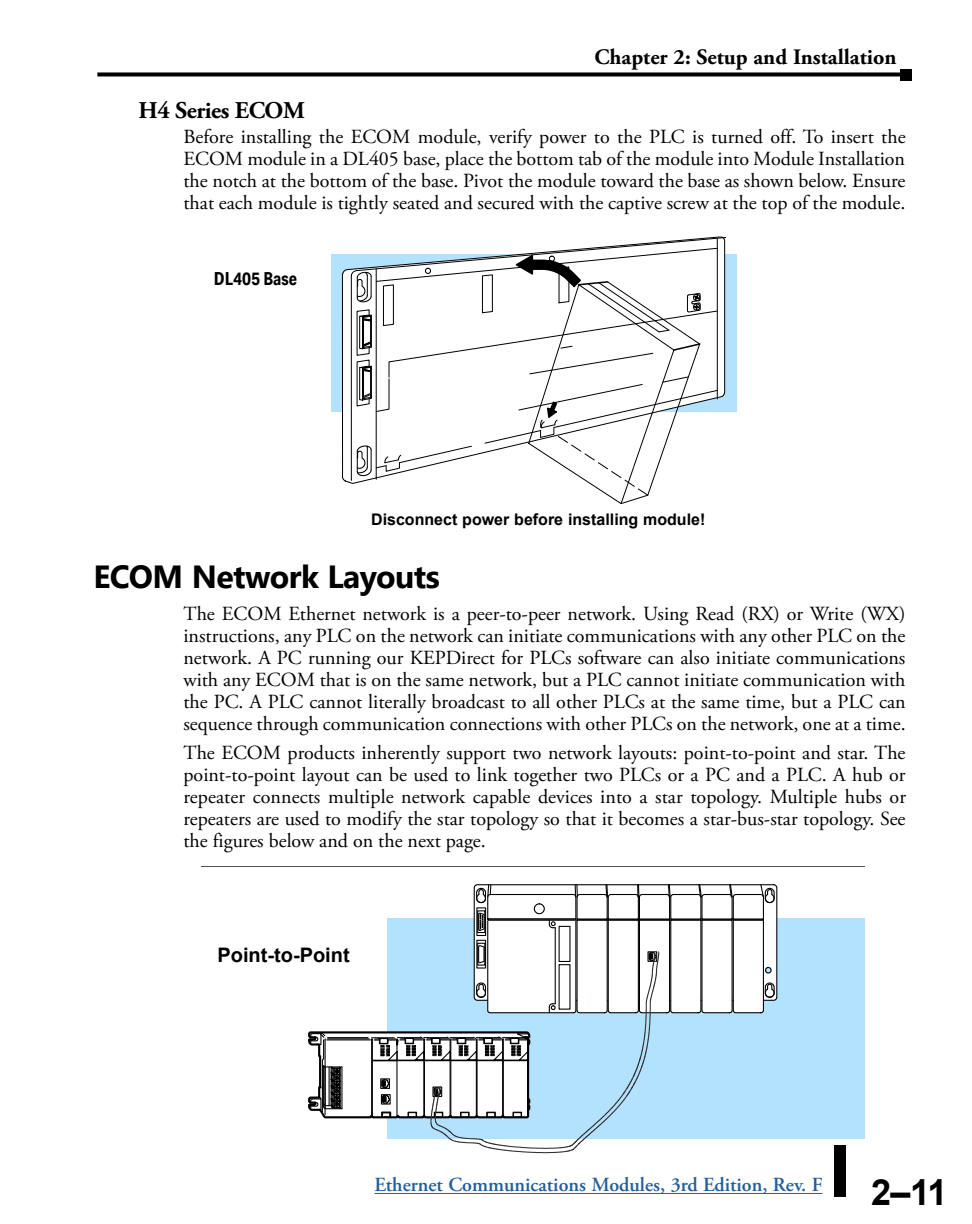
<style>
.page{position:relative;width:972px;height:1224px;background:#fff}
.page>*{position:absolute;margin:0;border:0;box-sizing:border-box;transform-origin:0 0}
.t1{font:700 36px "Arial";color:#000}
.t2{font:700 32px "Segoe UI";letter-spacing:-.02em;color:#000}
.t3{font:700 24px "Adobe Garamond Pro";letter-spacing:-.02em;color:#000}
.t4{font:700 22.4px "Swiss 721 SWA";color:#050505}
.t5{font:700 22px "Adobe Garamond Pro";color:#000}
.t6{font:20px/22px "Adobe Garamond Pro";color:#000;text-align:justify}
.t7{font:600 20px "Adobe Garamond Pro";color:#215e9e}
.t8{font:700 20px "Arial";color:#000}
.t9{font:700 18px "Aktiv Grotesk Cd";color:#000}
.t10{font:700 16px "Arial";color:#000}
</style>
<div class="page">
<hr style="left:375px;top:1193px;width:447px;height:1px;background:#215e9e">
<div style="left:834px;top:1144px;width:12px;height:53px;background:#000"></div>
<svg style="left:97px;top:72px;width:803px;height:4px;background:#1e1e1e"></svg>
<div style="left:900px;top:69px;width:12px;height:11px;background:#000"></div>
<div style="left:331px;top:254px;width:406px;height:158px;background:#b3e2ff"></div>
<svg style="left:342px;top:236px;width:381px;height:248px"></svg>
<svg style="left:351px;top:237px;width:375px;height:267px"></svg>
<svg style="left:308px;top:884px;width:556px;height:270px"></svg>
<div style="left:217px;top:948px;width:142px;height:20px;background:#fff"></div>
<p class="t5" style="left:594px;top:45px;width:304px">Chapter 2: Setup and Installation</p>
<p class="t3" style="left:138px;top:96px;width:168px">H4 Series ECOM</p>
<p class="t6" style="left:183px;top:126px;width:724px">Before installing the ECOM module, verify power to the PLC is turned off. To insert the ECOM module in a DL405 base, place the bottom tab of the module into Module Installation the notch at the bottom of the base. Pivot the module toward the base as shown below. Ensure that each module is tightly seated and secured with the captive screw at the top of the module.</p>
<p class="t9" style="left:214px;top:267px;width:85px">DL405 Base</p>
<p class="t10" style="left:371px;top:508px;width:336px">Disconnect power before installing module!</p>
<h2 class="t2" style="left:93px;top:546px;width:348px">ECOM Network Layouts</h2>
<p class="t6" style="left:183px;top:603px;width:724px">The ECOM Ethernet network is a peer-to-peer network. Using Read (RX) or Write (WX) instructions, any PLC on the network can initiate communications with any other PLC on the network. A PC running our KEPDirect for PLCs software can also initiate communications with any ECOM that is on the same network, but a PLC cannot initiate communication with the PC. A PLC cannot literally broadcast to all other PLCs at the same time, but a PLC can sequence through communication connections with other PLCs on the network, one at a time.</p>
<p class="t6" style="left:183px;top:743px;width:724px">The ECOM products inherently support two network layouts: point-to-point and star. The point-to-point layout can be used to link together two PLCs or a PC and a PLC. A hub or repeater connects multiple network capable devices into a star topology. Multiple hubs or repeaters are used to modify the star topology so that it becomes a star-bus-star topology. See the figures below and on the next page.</p>
<p class="t8" style="left:217px;top:941px;width:134px">Point-to-Point</p>
<p class="t4" style="left:217px;top:945px;width:133px">Point-to-Point</p>
<p class="t7" style="left:375px;top:1174px;width:449px">Ethernet Communications Modules, 3rd Edition, Rev. F</p>
<h1 class="t1" style="left:871px;top:1167px;width:78px">2–11</h1>
</div>
